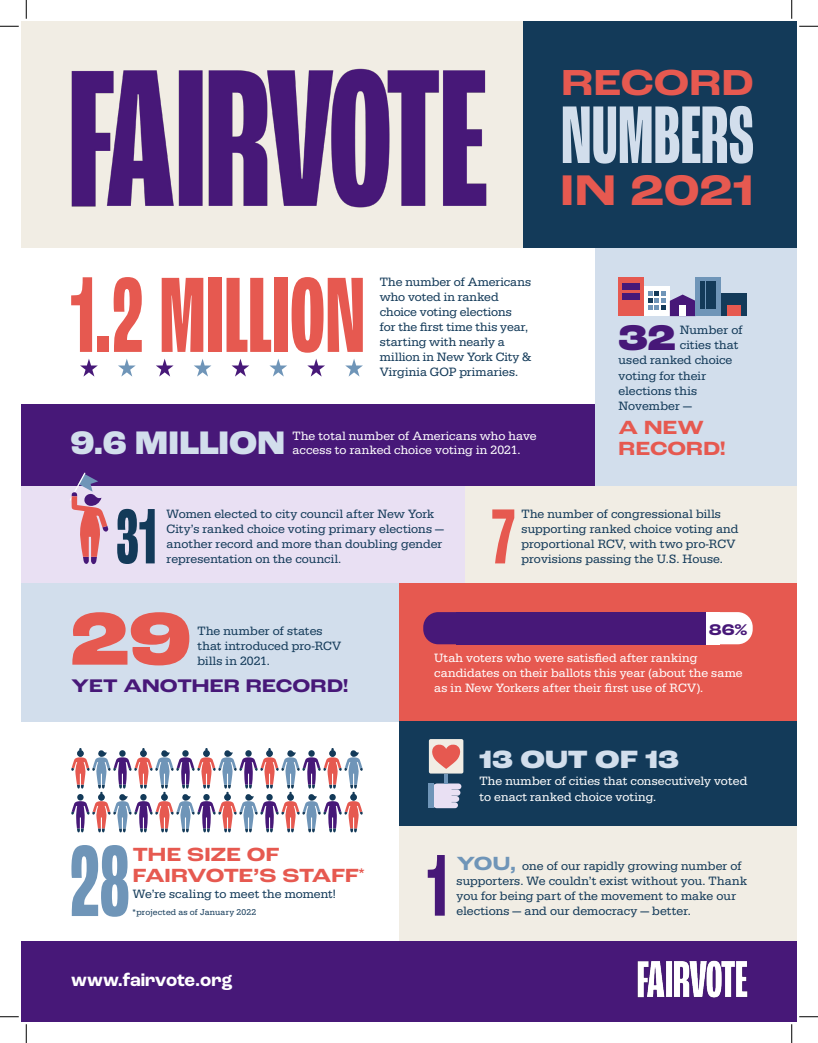
<style>
.page{position:relative;width:818px;height:1043px;background:#fff}
.page>*{position:absolute;margin:0;border:0;box-sizing:border-box;transform-origin:0 0}
.Title_-_32pt_purple{font:700 extra-condensed 112.5px "Roc Grotesk";letter-spacing:-.01em;color:#e65950}
.Title_-_32pt_purple-2{font:700 extra-condensed 106.75px "Roc Grotesk";color:#6f95b8}
.Title_-_32pt_purple-3{font:700 extra-condensed 91.38px "Roc Grotesk";color:#471878}
.Title_-_32pt_purple-4{font:700 extra-condensed 85.88px "Roc Grotesk";letter-spacing:-.005em;color:#d2deec}
.Title_-_32pt_purple-5{font:700 extra-condensed 82px "Roc Grotesk";color:#133a59}
.Title_-_32pt_purple-6{font:700 extra-condensed 82px "Roc Grotesk";color:#e65950}
.Header_-_12pt_pink_w{font:800 expanded 78.5px "Roc Grotesk";color:#e65950}
.Header_-_12pt_pink_w-2{font:700 expanded 45px "Roc Grotesk";letter-spacing:-.02em;color:#e65950}
.Header_-_12pt_pink_w-3{font:700 expanded 38px "Roc Grotesk";letter-spacing:.005em;color:#e65950}
.Header_-_12pt_pink_w-4{font:800 expanded 37.5px "Roc Grotesk";color:#471878}
.Header_-_12pt_pink_w-5{font:800 expanded 34.25px "Roc Grotesk";letter-spacing:.005em;color:#d2deec;scale:.88 1}
.Header_-_12pt_pink_w-6{font:800 expanded 26.25px "Roc Grotesk";letter-spacing:-.01em;color:#d2deec}
.Header_-_12pt_pink_w-7{font:700 expanded 20px/21.2px "Roc Grotesk";color:#e65950}
.Header_-_12pt_pink_w-8{font:700 expanded 19.12px "Roc Grotesk";color:#471878}
.Subhead_-_14pt_bold{font:700 18.75px "Roc Grotesk";color:#fff}
.Header_-_12pt_pink_w-9{font:700 expanded 16.25px "Roc Grotesk";color:#471878}
.Body_-_Serifa_10pt{font:12.5px/15px "Serifa";color:#133a59}
.Body_-_Serifa_10pt-2{font:12.5px/15px "Serifa";letter-spacing:.01em;color:#fff}
.Header_-_12pt_pink_w-10{font:12.5px/15px "Serifa";letter-spacing:.005em;color:#133a59}
.Title_-_32pt_purple-7{font:12.5px/15px "Serifa";letter-spacing:.01em;color:#133a59}
.Body_-_Serifa_10pt-3{font:8.75px "Serifa";letter-spacing:.02em;color:#133a59}
.s1{font-family:"Roc Grotesk";font-weight:700;font-stretch:expanded;font-size:20px;color:#6f95b8}
</style>
<div class="page">
<div style="left:21px;top:583px;width:378px;height:139px;background:#d2deec"></div>
<div style="left:21px;top:404px;width:574px;height:82px;background:#471878"></div>
<div style="left:21px;top:486px;width:444px;height:97px;background:#e9e0f3"></div>
<div style="left:465px;top:486px;width:331px;height:97px;background:#f1ede4"></div>
<div style="left:399px;top:583px;width:397px;height:139px;background:#e65950"></div>
<div style="left:21px;top:21px;width:506px;height:227px;background:#f1ede4"></div>
<div style="left:595px;top:248px;width:201px;height:238px;background:#d2deec"></div>
<div style="left:399px;top:826px;width:397px;height:115px;background:#f1ede4"></div>
<div style="left:523px;top:21px;width:273px;height:227px;background:#133a59"></div>
<img style="left:71px;top:68px;width:416px;height:140px">
<svg style="left:71px;top:748px;width:292px;height:84px"></svg>
<div style="left:308px;top:750px;width:7px;height:6px;background:#133a59;border-radius:50%"></div>
<div style="left:21px;top:941px;width:775px;height:80px;background:#471878"></div>
<div style="left:399px;top:722px;width:397px;height:104px;background:#133a59"></div>
<svg style="left:70px;top:472px;width:38px;height:93px"></svg>
<div style="left:423px;top:612px;width:49px;height:32px;background:#471878;border-radius:15px"></div>
<div style="left:703px;top:612px;width:49px;height:32px;background:#fff;border-radius:15px"></div>
<div style="left:555px;top:612px;width:33px;height:32px;background:#471878"></div>
<div style="left:489px;top:612px;width:33px;height:32px;background:#471878"></div>
<div style="left:621px;top:612px;width:32px;height:32px;background:#471878"></div>
<div style="left:686px;top:612px;width:33px;height:32px;background:#fff"></div>
<div style="left:456px;top:612px;width:33px;height:32px;background:#471878"></div>
<div style="left:588px;top:612px;width:33px;height:32px;background:#471878"></div>
<div style="left:522px;top:612px;width:33px;height:32px;background:#471878"></div>
<div style="left:653px;top:612px;width:52px;height:32px;background:#471878"></div>
<svg style="left:345px;top:359px;width:18px;height:17px"></svg>
<svg style="left:307px;top:359px;width:18px;height:17px"></svg>
<svg style="left:269px;top:359px;width:18px;height:17px"></svg>
<svg style="left:231px;top:359px;width:18px;height:17px"></svg>
<svg style="left:194px;top:359px;width:17px;height:17px"></svg>
<svg style="left:156px;top:359px;width:17px;height:17px"></svg>
<svg style="left:118px;top:359px;width:18px;height:17px"></svg>
<svg style="left:80px;top:359px;width:18px;height:17px"></svg>
<img style="left:637px;top:960px;width:111px;height:38px">
<svg style="left:434px;top:783px;width:27px;height:25px"></svg>
<div style="left:429px;top:739px;width:34px;height:34px;background:#f1ede4;border-radius:2px"></div>
<svg style="left:432px;top:744px;width:29px;height:25px"></svg>
<hr style="left:444px;top:773px;width:4px;height:10px;background:#6f95b8">
<div style="left:429px;top:783px;width:5px;height:25px;background:#6f95b8"></div>
<div style="left:618px;top:278px;width:26px;height:38px;background:#e65950"></div>
<div style="left:644px;top:287px;width:25px;height:29px;background:#fff"></div>
<div style="left:695px;top:278px;width:26px;height:38px;background:#6f95b8"></div>
<div style="left:721px;top:294px;width:25px;height:22px;background:#133a59"></div>
<div style="left:727px;top:305px;width:6px;height:11px;background:#e65950"></div>
<div style="left:734px;top:305px;width:6px;height:11px;background:#e65950"></div>
<div style="left:623px;top:283px;width:17px;height:7px;background:#471878"></div>
<div style="left:623px;top:293px;width:17px;height:7px;background:#471878"></div>
<svg style="left:648px;top:281px;width:68px;height:35px"></svg>
<svg style="left:0;top:25px;width:19px;height:2px"></svg>
<svg style="left:799px;top:25px;width:19px;height:2px"></svg>
<svg style="left:0;top:1016px;width:19px;height:1px"></svg>
<svg style="left:799px;top:1016px;width:19px;height:1px"></svg>
<svg style="left:25px;top:0;width:2px;height:19px"></svg>
<svg style="left:25px;top:1024px;width:2px;height:18px"></svg>
<svg style="left:791px;top:0;width:1px;height:19px"></svg>
<svg style="left:791px;top:1024px;width:1px;height:18px"></svg>
<p class="Header_-_12pt_pink_w-3" style="left:561px;top:59px;width:194px">RECORD</p>
<p class="Title_-_32pt_purple-4" style="left:560px;top:86px;width:195px">NUMBERS</p>
<p class="Header_-_12pt_pink_w-2" style="left:560px;top:162px;width:196px">IN 2021</p>
<p class="Title_-_32pt_purple" style="left:70px;top:250px;width:297px">1.2 MILLION</p>
<p class="Body_-_Serifa_10pt" style="left:380px;top:274px;width:153px">The number of Americans who voted in ranked choice voting elections<br>for the first time this year, starting with nearly a million in New York City &amp;<br>Virginia GOP primaries.</p>
<p class="Header_-_12pt_pink_w-5" style="left:71px;top:422px;width:245px">9.6 MILLION</p>
<p class="Body_-_Serifa_10pt-2" style="left:292px;top:429px;width:245px;line-height:13.8px">The total number of Americans who have access to ranked choice voting in 2021.</p>
<p class="Header_-_12pt_pink_w-4" style="left:618px;top:314px;width:60px">32</p>
<p class="Header_-_12pt_pink_w-10" style="left:679px;top:323px;width:64px">Number of</p>
<p class="Header_-_12pt_pink_w-10" style="left:679px;top:338px;width:60px">cities that</p>
<p class="Header_-_12pt_pink_w-10" style="left:618px;top:353px;width:115px">used ranked choice voting for their elections this<br>November —</p>
<p class="Header_-_12pt_pink_w-7" style="left:618px;top:417px;width:108px">A NEW<br>RECORD!</p>
<p class="Title_-_32pt_purple-5" style="left:115px;top:489px;width:43px">31</p>
<p class="Title_-_32pt_purple-6" style="left:492px;top:489px;width:24px">7</p>
<p class="Body_-_Serifa_10pt" style="left:166px;top:506px;width:279px">Women elected to city council after New York City’s ranked choice voting primary elections — another record and more than doubling gender representation on the council.</p>
<p class="Title_-_32pt_purple-7" style="left:521px;top:506px;width:218px">The number of congressional bills supporting ranked choice voting and proportional RCV, with two pro-RCV provisions passing the U.S. House.</p>
<p class="Header_-_12pt_pink_w" style="left:69px;top:590px;width:124px">29</p>
<p class="Body_-_Serifa_10pt" style="left:198px;top:623px;width:145px">The number of states that introduced pro-RCV bills in 2021.</p>
<p class="Header_-_12pt_pink_w-9" style="left:709px;top:619px;width:40px">86%</p>
<p class="Body_-_Serifa_10pt-2" style="left:434px;top:650px;width:310px">Utah voters who were satisfied after ranking candidates on their ballots this year (about the same as in New Yorkers after their first use of RCV).</p>
<p class="Header_-_12pt_pink_w-8" style="left:71px;top:673px;width:278px">YET ANOTHER RECORD!</p>
<p class="Title_-_32pt_purple-2" style="left:69px;top:820px;width:63px">28</p>
<p class="Header_-_12pt_pink_w-7" style="left:133px;top:844px;width:234px">THE SIZE OF<br>FAIRVOTE’S STAFF<sup>*</sup></p>
<p class="Body_-_Serifa_10pt" style="left:133px;top:886px;width:204px">We’re scaling to meet the moment!</p>
<p class="Body_-_Serifa_10pt-3" style="left:132px;top:907px;width:126px">*projected as of January 2022</p>
<p class="Subhead_-_14pt_bold" style="left:71px;top:967px;width:163px">www.fairvote.org</p>
<p class="Header_-_12pt_pink_w-6" style="left:479px;top:743px;width:201px">13 OUT OF 13</p>
<p class="Body_-_Serifa_10pt-2" style="left:479px;top:774px;width:269px">The number of cities that consecutively voted to enact ranked choice voting.</p>
<p class="Title_-_32pt_purple-3" style="left:427px;top:833px;width:22px">1</p>
<p class="Header_-_12pt_pink_w-10" style="left:456px;top:858px;width:292px"><span class="s1">YOU,</span> one of our rapidly growing number of supporters. We couldn’t exist without you. Thank you for being part of the movement to make our elections — and our democracy — better.</p>
</div>
